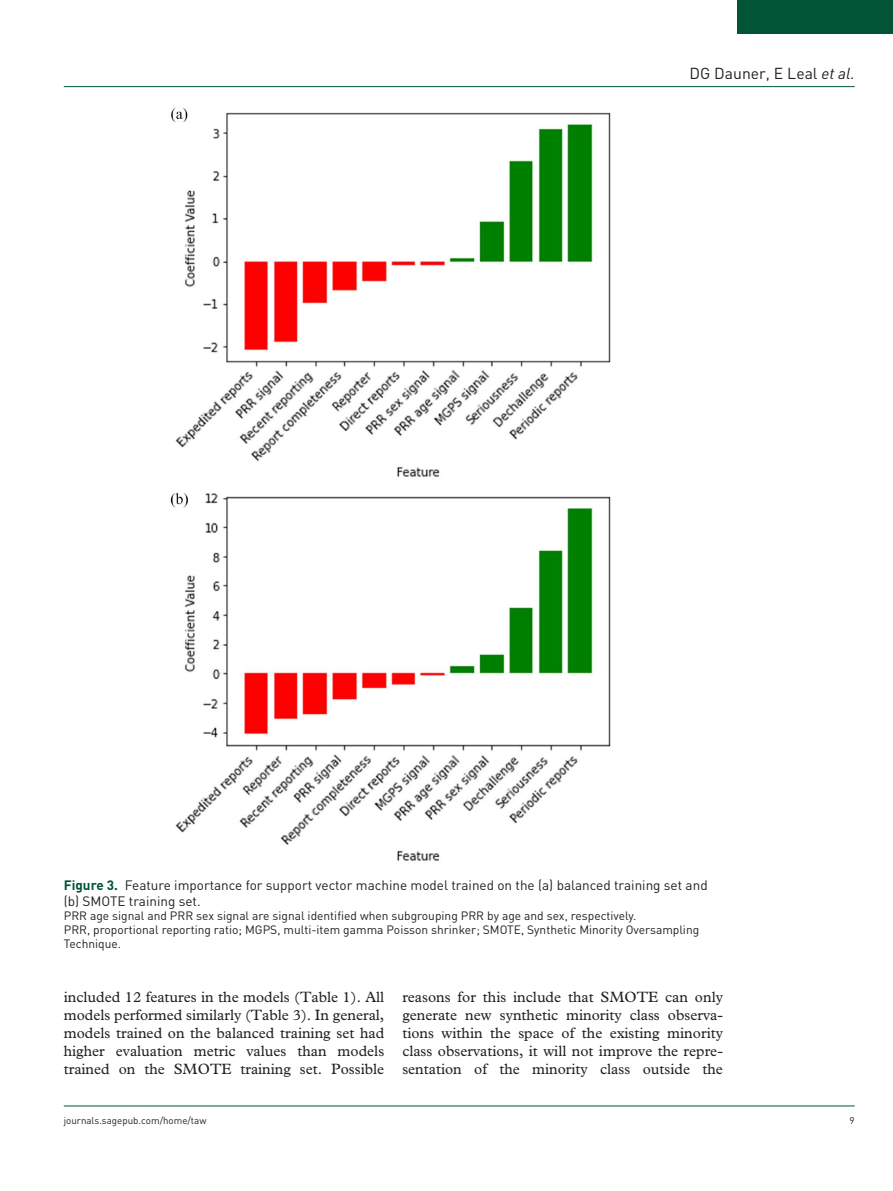
<style>
.page{position:relative;width:893px;height:1191px;background:#fff}
.page>*{position:absolute;margin:0;border:0;box-sizing:border-box;transform-origin:0 0}
.t1{font:15.75px "DIN";color:#231f20}
.t2{font:15px/18px "Plantin Std";color:#231f20;text-align:justify}
.t3{font:13.5px/15.8px "DIN";color:#231f20}
.t4{font:12px/14.2px "DIN";color:#231f20}
.t5{font:9.75px "DIN";color:#231f20}
.s1{font-style:italic}
.s2{font-weight:700;color:#015436}
</style>
<div class="page">
<hr style="left:64px;top:86px;width:791px;height:1px;background:#015436">
<hr style="left:64px;top:1105px;width:791px;height:1px;background:#015436">
<div style="left:738px;top:0;width:155px;height:34px;background:#015436"></div>
<img style="left:170px;top:108px;width:441px;height:753px">
<p class="t1" style="left:689px;top:63px;width:167px">DG Dauner, E Leal <span class="s1">et al.</span></p>
<p class="t3" style="left:64px;top:877px;width:645px"><span class="s2">Figure 3.</span> Feature importance for support vector machine model trained on the (a) balanced training set and (b) SMOTE training set.</p>
<p class="t4" style="left:64px;top:908px;width:637px">PRR age signal and PRR sex signal are signal identified when subgrouping PRR by age and sex, respectively.<br>PRR, proportional reporting ratio; MGPS, multi-item gamma Poisson shrinker; SMOTE, Synthetic Minority Oversampling<br>Technique.</p>
<p class="t2" style="left:64px;top:988px;width:322px">included 12 features in the models (Table 1). All models performed similarly (Table 3). In general, models trained on the balanced training set had higher evaluation metric values than models trained on the SMOTE training set. Possible</p>
<p class="t2" style="left:402px;top:988px;width:322px">reasons for this include that SMOTE can only generate new synthetic minority class observa&shy;tions within the space of the existing minority class observations, it will not improve the repre&shy;sentation of the minority class outside the</p>
<p class="t5" style="left:64px;top:1114px;width:144px">journals.sagepub.com/home/taw</p>
<p class="t5" style="left:850px;top:1114px;width:7px">9</p>
</div>
